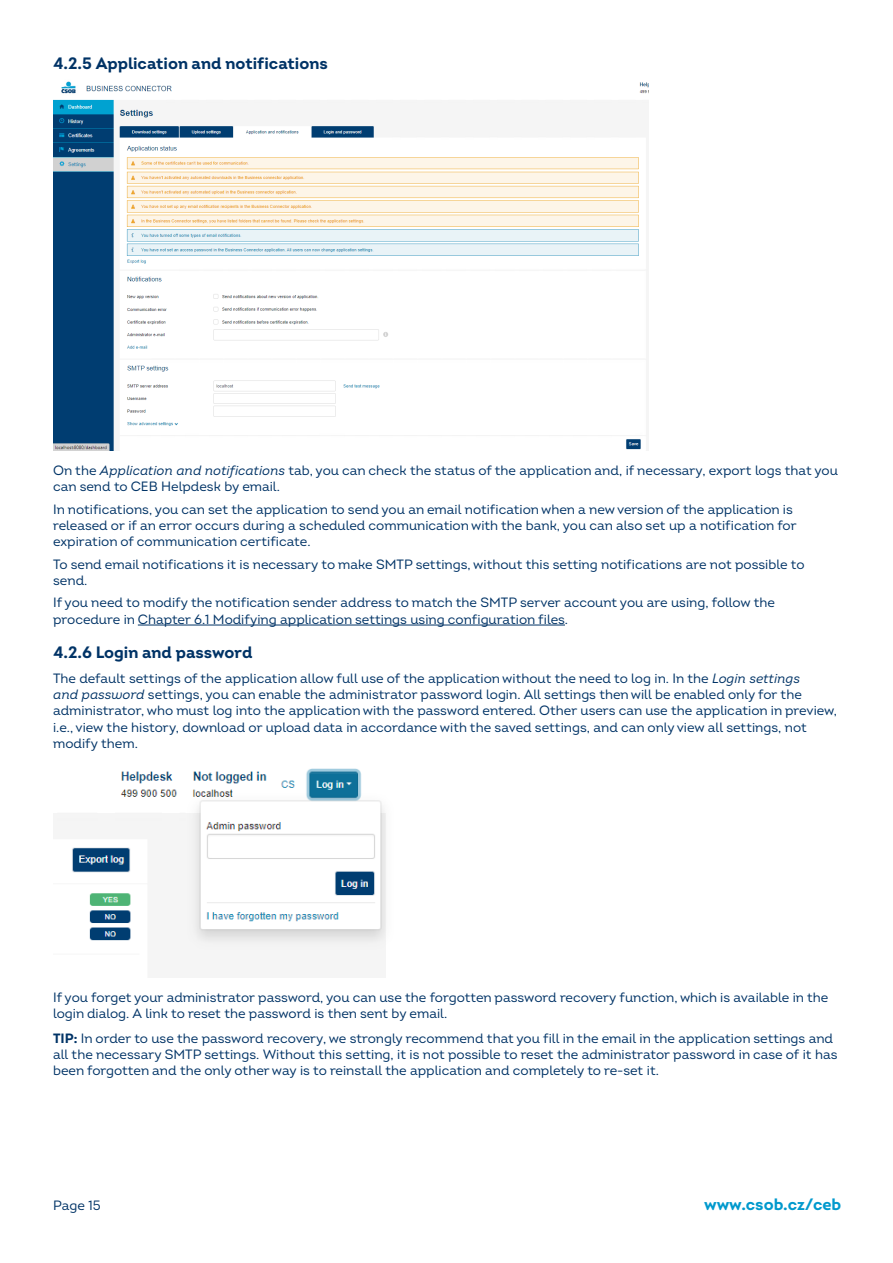
<style>
.page{position:relative;width:893px;height:1263px;background:#fff}
.page>*{position:absolute;margin:0;border:0;box-sizing:border-box;transform-origin:0 0}
.podnadpis_x_x_x{font:700 16.5px "Intro";color:#036}
.t1{font:700 16.5px "Intro";color:#0099cd}
.normal_text{font:13.5px/16.2px "Intro";color:#036}
.s1{font-style:italic}
.s2{font-weight:700}
</style>
<div class="page">
<hr style="left:138px;top:625px;width:427px;height:1px;background:#036">
<img style="left:53px;top:81px;width:595px;height:369px">
<img style="left:57px;top:768px;width:329px;height:182px">
<p class="podnadpis_x_x_x" style="left:53px;top:52px;width:276px">4.2.5 Application and notifications</p>
<p class="normal_text" style="left:53px;top:462px;width:786px">On the <span class="s1">Application and notifications</span> tab, you can check the status of the application and, if necessary, export logs that you can send to CEB Helpdesk by email.</p>
<p class="normal_text" style="left:53px;top:501px;width:745px">In notifications, you can set the application to send you an email notification when a new version of the application is released or if an error occurs during a scheduled communication with the bank, you can also set up a notification for expiration of communication certificate.</p>
<p class="normal_text" style="left:53px;top:556px;width:753px">To send email notifications it is necessary to make SMTP settings, without this setting notifications are not possible to send.</p>
<p class="normal_text" style="left:53px;top:595px;width:723px">If you need to modify the notification sender address to match the SMTP server account you are using, follow the procedure in Chapter 6.1 Modifying application settings using configuration files.</p>
<p class="podnadpis_x_x_x" style="left:53px;top:642px;width:201px">4.2.6 Login and password</p>
<p class="normal_text" style="left:53px;top:670px;width:785px">The default settings of the application allow full use of the application without the need to log in. In the <span class="s1">Login settings<br>and password</span> settings, you can enable the administrator password login. All settings then will be enabled only for the administrator, who must log into the application with the password entered. Other users can use the application in preview, i.e., view the history, download or upload data in accordance with the saved settings, and can only view all settings, not modify them.</p>
<p class="normal_text" style="left:53px;top:989px;width:777px">If you forget your administrator password, you can use the forgotten password recovery function, which is available in the login dialog. A link to reset the password is then sent by email.</p>
<p class="normal_text" style="left:53px;top:1030px;width:786px"><span class="s2">TIP:</span> In order to use the password recovery, we strongly recommend that you fill in the email in the application settings and all the necessary SMTP settings. Without this setting, it is not possible to reset the administrator password in case of it has been forgotten and the only other way is to reinstall the application and completely to re-set it.</p>
<p class="normal_text" style="left:53px;top:1197px;width:49px">Page 15</p>
<p class="t1" style="left:704px;top:1194px;width:139px">www.csob.cz/ceb</p>
</div>
